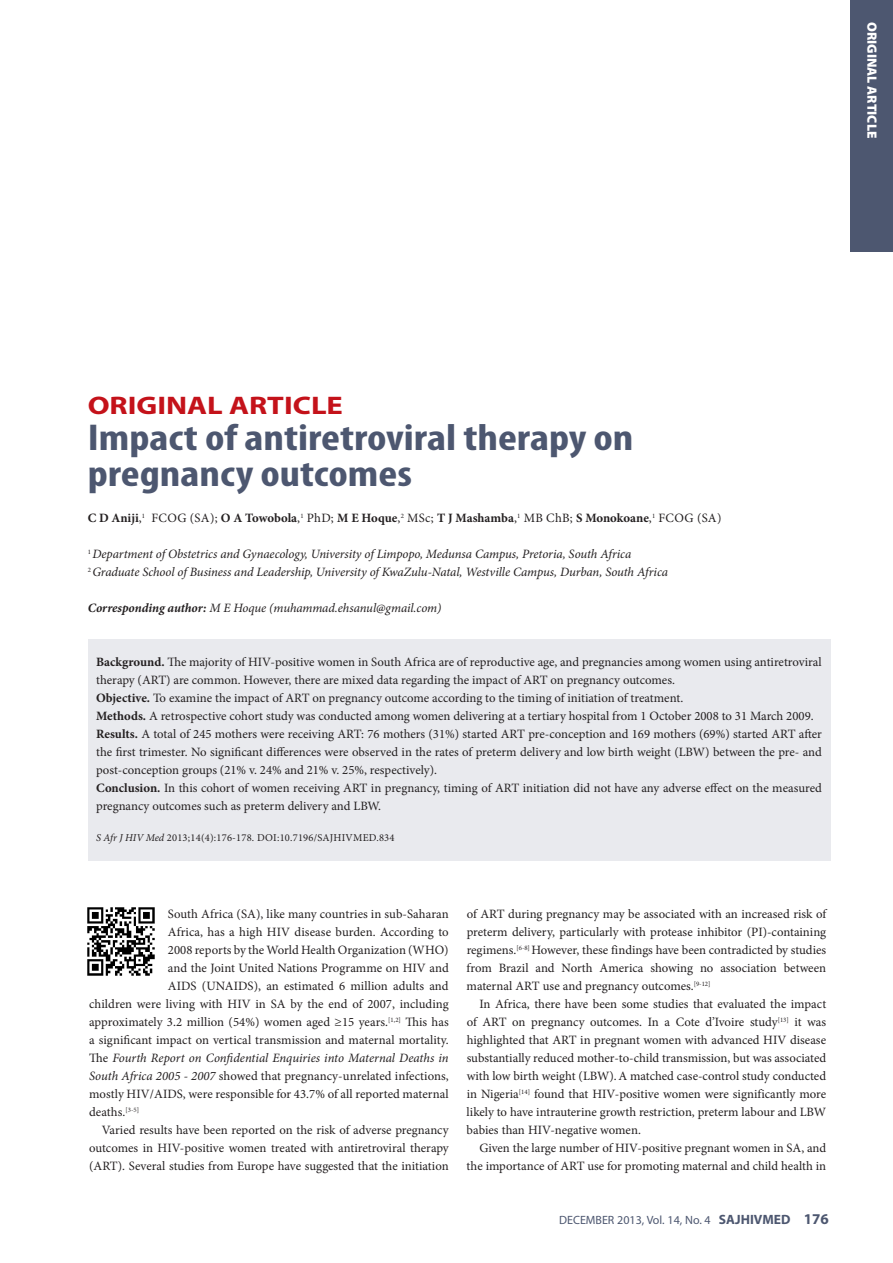
<style>
.page{position:relative;width:893px;height:1263px;background:#fff}
.page>*{position:absolute;margin:0;border:0;box-sizing:border-box;transform-origin:0 0}
.A_HEAD{font:700 condensed 37.5px/36px "Myriad Pro";color:#4d5770;scale:1.2 1}
.AA_HEAD{font:700 25.5px "Myriad Pro";color:#c4121a;scale:1.2 1}
.t1{font:900 13.5px "Myriad Pro";color:#fff}
.BODY_TEXT_1ST_PARAGR{font:12.75px/18px "Minion Pro";color:#231f20}
.BODY_COPY{font:12.75px/18px "Minion Pro";letter-spacing:-.005em;color:#231f20;text-align:justify}
.AUTHORS_DETAILS{font:italic 12.75px "Minion Pro";letter-spacing:-.01em;color:#231f20}
.AUTHORS_NAME___DEGRE{font:700 12.75px "Minion Pro";letter-spacing:-.005em;color:#231f20}
.BODY_TEXT_1ST_PARAGR-2{font:italic 12.75px "Minion Pro";letter-spacing:-.005em;color:#231f20}
.CORRESPONDING_AUTHOR{font:italic 12.75px "Minion Pro";letter-spacing:-.005em;color:#231f20}
.t2{font:12px "Myriad Pro";color:#4d5770}
.S_AFR_J_HIV_MED{font:10.5px "Minion Pro";letter-spacing:.02em;color:#231f20}
.s1{font-weight:400}
.s2{font-weight:700}
.s3{font-style:italic}
.s4{font-style:normal}
.s5{font-weight:700;font-size:13.5px}
.s6{font-weight:700;font-size:15px}
</style>
<div class="page">
<div style="left:850px;top:0;width:43px;height:252px;background:#4d5770"></div>
<div style="left:88px;top:639px;width:742px;height:221px;background:#e9eaee"></div>
<img style="left:88px;top:908px;width:67px;height:67px">
<p class="t1" style="left:880px;top:22px;width:118px;rotate:90deg">ORIGINAL ARTICLE</p>
<h5 class="AA_HEAD" style="left:88px;top:391px;width:214px">ORIGINAL ARTICLE</h5>
<h1 class="A_HEAD" style="left:88px;top:420px;width:456px">Impact of antiretroviral therapy on pregnancy outcomes</h1>
<p class="AUTHORS_NAME___DEGRE" style="left:88px;top:509px;width:635px">C D Aniji<span class="s1">,</span><sup>1</sup> <span class="s1">FCOG (SA);</span> O A Towobola<span class="s1">,</span><sup>1</sup> <span class="s1">PhD;</span> M E Hoque<span class="s1">,</span><sup>2</sup> <span class="s1">MSc;</span> T J Mashamba<span class="s1">,</span><sup>1</sup> <span class="s1">MB ChB;</span> S Monokoane<span class="s1">,</span><sup>1</sup> <span class="s1">FCOG (SA)</span></p>
<p class="AUTHORS_DETAILS" style="left:88px;top:545px;width:545px"><sup>1</sup> Department of Obstetrics and Gynaecology, University of Limpopo, Medunsa Campus, Pretoria, South Africa</p>
<p class="AUTHORS_DETAILS" style="left:88px;top:563px;width:582px"><sup>2</sup> Graduate School of Business and Leadership, University of KwaZulu-Natal, Westville Campus, Durban, South Africa</p>
<p class="CORRESPONDING_AUTHOR" style="left:88px;top:599px;width:355px"><span class="s2">Corresponding author:</span> M E Hoque (muhammad.ehsanul@gmail.com)</p>
<p class="BODY_TEXT_1ST_PARAGR" style="left:96px;top:653px;width:727px"><span class="s2">Background.</span> The majority of HIV-positive women in South Africa are of reproductive age, and pregnancies among women using antiretroviral therapy (ART) are common. However, there are mixed data regarding the impact of ART on pregnancy outcomes.</p>
<p class="BODY_TEXT_1ST_PARAGR" style="left:96px;top:689px;width:589px"><span class="s2">Objective.</span> To examine the impact of ART on pregnancy outcome according to the timing of initiation of treatment.</p>
<p class="BODY_TEXT_1ST_PARAGR" style="left:96px;top:707px;width:719px"><span class="s2">Methods.</span> A retrospective cohort study was conducted among women delivering at a tertiary hospital from 1 October 2008 to 31 March 2009.</p>
<p class="BODY_TEXT_1ST_PARAGR" style="left:96px;top:725px;width:727px;text-align:justify"><span class="s2">Results.</span> A total of 245 mothers were receiving ART: 76 mothers (31%) started ART pre-conception and 169 mothers (69%) started ART after the first trimester. No significant differences were observed in the rates of preterm delivery and low birth weight (LBW) between the pre- and post-conception groups (21% v. 24% and 21% v. 25%, respectively).</p>
<p class="BODY_TEXT_1ST_PARAGR" style="left:96px;top:779px;width:727px"><span class="s2">Conclusion.</span> In this cohort of women receiving ART in pregnancy, timing of ART initiation did not have any adverse effect on the measured pregnancy outcomes such as preterm delivery and LBW.</p>
<p class="S_AFR_J_HIV_MED" style="left:96px;top:831px;width:300px"><span class="s3">S Afr J HIV Med</span> 2013;14(4):176-178. DOI:10.7196/SAJHIVMED.834</p>
<p class="BODY_TEXT_1ST_PARAGR" style="left:168px;top:905px;width:282px">South Africa (SA), like many countries in sub-Saharan</p>
<p class="BODY_TEXT_1ST_PARAGR" style="left:168px;top:923px;width:282px">Africa, has a high HIV disease burden. According to</p>
<p class="BODY_TEXT_1ST_PARAGR" style="left:168px;top:941px;width:282px">2008 reports by the World Health Organization (WHO)</p>
<p class="BODY_TEXT_1ST_PARAGR" style="left:168px;top:959px;width:282px">and the Joint United Nations Programme on HIV and</p>
<p class="BODY_TEXT_1ST_PARAGR" style="left:168px;top:977px;width:282px">AIDS (UNAIDS), an estimated 6 million adults and</p>
<p class="BODY_TEXT_1ST_PARAGR" style="left:89px;top:995px;width:361px">children were living with HIV in SA by the end of 2007, including</p>
<p class="BODY_TEXT_1ST_PARAGR" style="left:89px;top:1013px;width:361px">approximately 3.2 million (54%) women aged ≥15 years.<sup>[1,2]</sup> This has</p>
<p class="BODY_TEXT_1ST_PARAGR" style="left:89px;top:1031px;width:361px">a significant impact on vertical transmission and maternal mortality.</p>
<p class="BODY_TEXT_1ST_PARAGR-2" style="left:89px;top:1049px;width:361px"><span class="s4">The</span> Fourth Report on Confidential Enquiries into Maternal Deaths in</p>
<p class="BODY_TEXT_1ST_PARAGR" style="left:89px;top:1067px;width:361px"><span class="s3">South Africa 2005 - 2007</span> showed that pregnancy-unrelated infections,</p>
<p class="BODY_TEXT_1ST_PARAGR" style="left:89px;top:1085px;width:361px">mostly HIV/AIDS, were responsible for 43.7% of all reported maternal</p>
<p class="BODY_TEXT_1ST_PARAGR" style="left:89px;top:1103px;width:51px">deaths.<sup>[3-5]</sup></p>
<p class="BODY_COPY" style="left:89px;top:1121px;width:361px;text-indent:13px">Varied results have been reported on the risk of adverse pregnancy outcomes in HIV-positive women treated with antiretroviral therapy (ART). Several studies from Europe have suggested that the initiation</p>
<p class="BODY_COPY" style="left:467px;top:905px;width:361px">of ART during pregnancy may be associated with an increased risk of preterm delivery, particularly with protease inhibitor (PI)-containing regimens.<sup>[6-8]</sup> However, these findings have been contradicted by studies from Brazil and North America showing no association between maternal ART use and pregnancy outcomes.<sup>[9-12]</sup></p>
<p class="BODY_COPY" style="left:467px;top:995px;width:361px;text-indent:13px">In Africa, there have been some studies that evaluated the impact of ART on pregnancy outcomes. In a Cote d’Ivoire study<sup>[13]</sup> it was highlighted that ART in pregnant women with advanced HIV disease substantially reduced mother-to-child transmission, but was associated with low birth weight (LBW).A matched case-control study conducted in Nigeria<sup>[14]</sup> found that HIV-positive women were significantly more likely to have intrauterine growth restriction, preterm labour and LBW babies than HIV-negative women.</p>
<p class="BODY_COPY" style="left:467px;top:1139px;width:361px;text-align:right">Given the large number of HIV-positive pregnant women in SA, and the importance of ART use for promoting maternal and child health in</p>
<p class="t2" style="left:559px;top:1213px;width:271px">DECEMBER 2013, Vol. 14, No. 4 <span class="s5">SAJHIVMED</span> <span class="s6">176</span></p>
</div>
